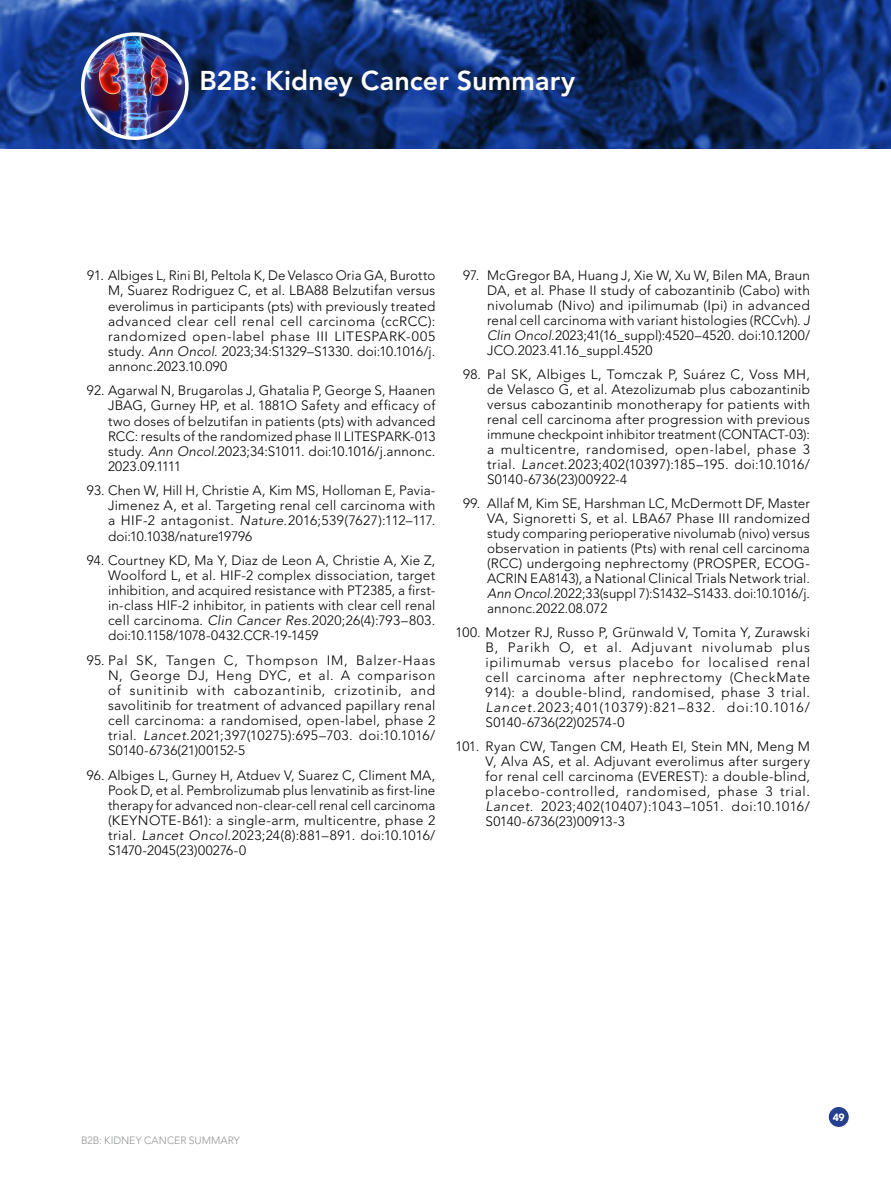
<style>
.page{position:relative;width:891px;height:1188px;background:#fff}
.page>*{position:absolute;margin:0;border:0;box-sizing:border-box;transform-origin:0 0}
.t1{font:800 27px "Avenir LT Std";letter-spacing:.005em;color:#fff}
.t2{font:300 13.5px/15.1px "Avenir LT Std";letter-spacing:.015em;color:#000;text-align:justify}
.t3{font:300 10.5px "Avenir LT Std";color:#939598}
.t4{font:900 10.5px "Avenir LT Std";color:#fff}
.s1{font-style:italic}
</style>
<div class="page">
<div style="left:829px;top:1107px;width:20px;height:20px;background:#25408f;border-radius:50%"></div>
<img style="left:0;top:0;width:891px;height:149px">
<img style="left:83px;top:34px;width:104px;height:104px;border-radius:52px">
<div style="left:81px;top:32px;width:108px;height:108px;border:4px solid #fff;border-radius:50%"></div>
<h1 class="t1" style="left:200px;top:64px;width:377px">B2B: Kidney Cancer Summary</h1>
<p class="t2" style="left:108px;top:268px;width:329px;text-indent:-21px">91. Albiges L, Rini BI, Peltola K, De Velasco Oria GA, Burotto M, Suarez Rodriguez C, et al. LBA88 Belzutifan versus everolimus in participants (pts) with previously treated advanced clear cell renal cell carcinoma (ccRCC): randomized open-label phase III LITESPARK-005 study. <span class="s1">Ann Oncol</span>. 2023;34:S1329–S1330. doi:10.1016/j. annonc.2023.10.090</p>
<p class="t2" style="left:108px;top:383px;width:329px;text-indent:-21px">92. Agarwal N, Brugarolas J, Ghatalia P, George S, Haanen JBAG, Gurney HP, et al. 1881O Safety and efficacy of two doses of belzutifan in patients (pts) with advanced RCC: results of the randomized phase II LITESPARK-013 study. <span class="s1">Ann Oncol</span>.2023;34:S1011. doi:10.1016/j.annonc.<br>2023.09.1111</p>
<p class="t2" style="left:108px;top:483px;width:329px;text-indent:-21px">93. Chen W, Hill H, Christie A, Kim MS, Holloman E, Pavia-Jimenez A, et al. Targeting renal cell carcinoma with a HIF-2 antagonist. <span class="s1">Nature.</span>2016;539(7627):112–117. doi:10.1038/nature19796</p>
<p class="t2" style="left:108px;top:553px;width:329px;text-indent:-21px">94. Courtney KD, Ma Y, Diaz de Leon A, Christie A, Xie Z, Woolford L, et al. HIF-2 complex dissociation, target inhibition, and acquired resistance with PT2385, a first&shy;in-class HIF-2 inhibitor, in patients with clear cell renal cell carcinoma. <span class="s1">Clin Cancer Res.</span>2020;26(4):793–803. doi:10.1158/1078-0432.CCR-19-1459</p>
<p class="t2" style="left:108px;top:652px;width:329px;text-indent:-21px">95. Pal SK, Tangen C, Thompson IM, Balzer-Haas N, George DJ, Heng DYC, et al. A comparison of sunitinib with cabozantinib, crizotinib, and savolitinib for treatment of advanced papillary renal cell carcinoma: a randomised, open-label, phase 2 trial. <span class="s1">Lancet.</span>2021;397(10275):695–703. doi:10.1016/ S0140-6736(21)00152-5</p>
<p class="t2" style="left:108px;top:767px;width:329px;text-indent:-21px">96. Albiges L, Gurney H, Atduev V, Suarez C, Climent MA, Pook D, et al. Pembrolizumab plus lenvatinib as first-line therapy for advanced non-clear-cell renal cell carcinoma (KEYNOTE-B61): a single-arm, multicentre, phase 2 trial. <span class="s1">Lancet Oncol.</span>2023;24(8):881–891. doi:10.1016/ S1470-2045(23)00276-0</p>
<p class="t2" style="left:487px;top:268px;width:324px;text-indent:-24px">97. McGregor BA, Huang J, Xie W, Xu W, Bilen MA, Braun DA, et al. Phase II study of cabozantinib (Cabo) with nivolumab (Nivo) and ipilimumab (Ipi) in advanced renal cell carcinoma with variant histologies (RCCvh). <span class="s1">J Clin Oncol.</span>2023;41(16_suppl):4520–4520. doi:10.1200/ JCO.2023.41.16_suppl.4520</p>
<p class="t2" style="left:487px;top:367px;width:324px;text-indent:-24px">98. Pal SK, Albiges L, Tomczak P, Suárez C, Voss MH, de Velasco G, et al. Atezolizumab plus cabozantinib versus cabozantinib monotherapy for patients with renal cell carcinoma after progression with previous immune checkpoint inhibitor treatment (CONTACT-03): a multicentre, randomised, open-label, phase 3 trial. <span class="s1">Lancet.</span>2023;402(10397):185–195. doi:10.1016/ S0140-6736(23)00922-4</p>
<p class="t2" style="left:487px;top:496px;width:324px;text-indent:-24px">99. Allaf M, Kim SE, Harshman LC, McDermott DF, Master VA, Signoretti S, et al. LBA67 Phase III randomized study comparing perioperative nivolumab (nivo) versus observation in patients (Pts) with renal cell carcinoma (RCC) undergoing nephrectomy (PROSPER, ECOG-ACRIN EA8143), a National Clinical Trials Network trial.<br><span class="s1">Ann Oncol.</span>2022;33(suppl 7):S1432–S1433. doi:10.1016/j. annonc.2022.08.072</p>
<p class="t2" style="left:486px;top:625px;width:326px;text-indent:-30px">100. Motzer RJ, Russo P, Grünwald V, Tomita Y, Zurawski B, Parikh O, et al. Adjuvant nivolumab plus ipilimumab versus placebo for localised renal cell carcinoma after nephrectomy (CheckMate 914): a double-blind, randomised, phase 3 trial.<br><span class="s1">Lancet.</span>2023;401(10379):821–832. doi:10.1016/ S0140-6736(22)02574-0</p>
<p class="t2" style="left:486px;top:739px;width:326px;text-indent:-30px">101. Ryan CW, Tangen CM, Heath EI, Stein MN, Meng M V, Alva AS, et al. Adjuvant everolimus after surgery for renal cell carcinoma (EVEREST): a double-blind, placebo-controlled, randomised, phase 3 trial.<br><span class="s1">Lancet.</span> 2023;402(10407):1043–1051. doi:10.1016/ S0140-6736(23)00913-3</p>
<p class="t3" style="left:81px;top:1134px;width:160px">B2B: KIDNEY CANCER SUMMARY</p>
<p class="t4" style="left:833px;top:1111px;width:14px">49</p>
</div>
